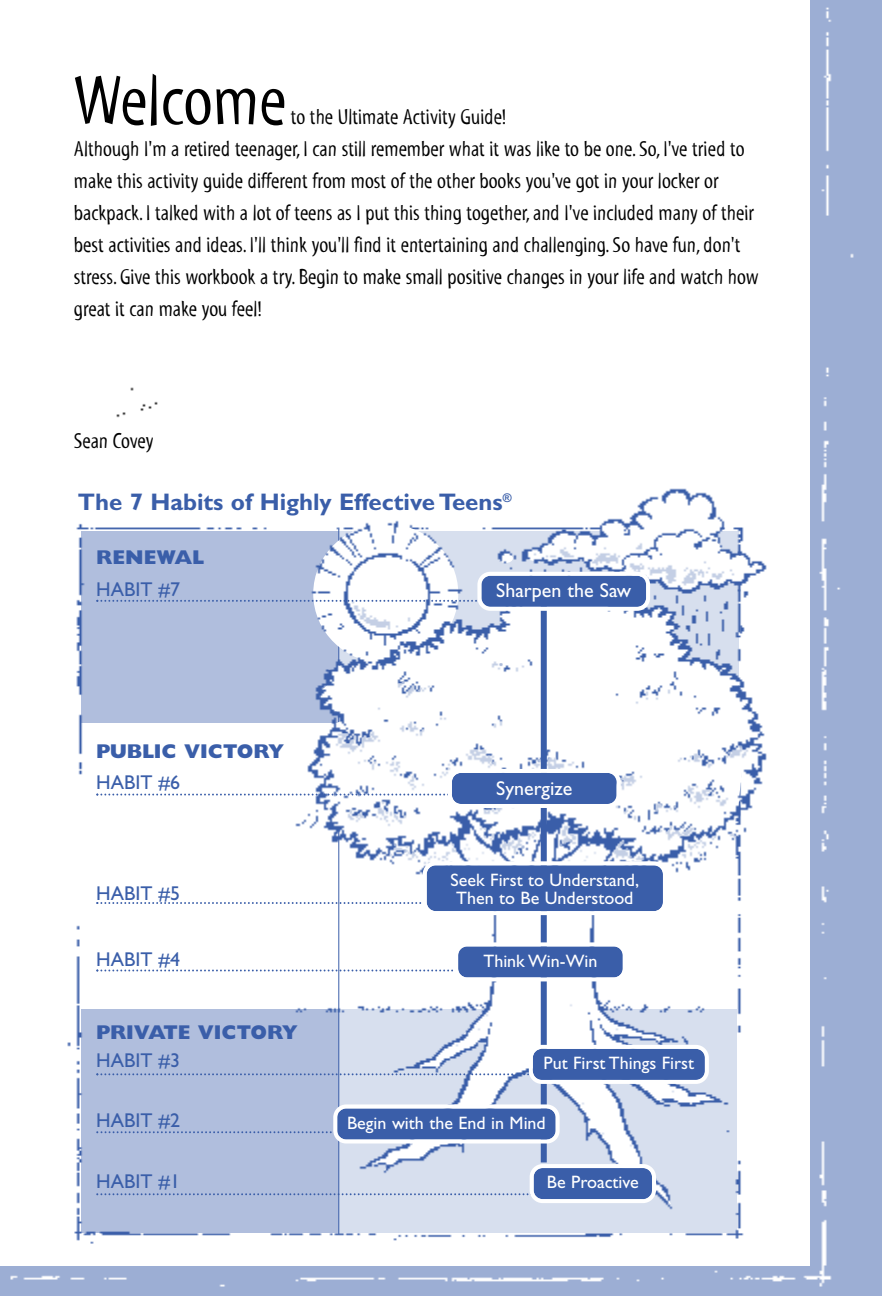
<style>
.page{position:relative;width:882px;height:1296px;background:#9caed4}
.page>*{position:absolute;margin:0;border:0;box-sizing:border-box;transform-origin:0 0}
.t1{font:72px "Myriad Tilt";color:#000}
.t2{font:700 24px "Gill Sans";color:#3a5ea9}
.t3{font:22px/32px "Myriad Tilt";color:#000}
.t4{font:800 20px/31.4px "Gill Sans";color:#3a5ea9}
.t5{font:20px "Gill Sans";color:#3a5ea9}
.t6{font:20px "Gill Sans";color:#fff}
.t7{font:18px/18px "Gill Sans";color:#fff;text-align:center}
.s1{font-weight:400}
</style>
<div class="page">
<img style="left:0;top:0;width:854px;height:1280px">
<div style="left:95px;top:335px;width:69px;height:97px;background:#fff"></div>
<img style="left:53px;top:510px;width:165px;height:742px">
<div style="left:218px;top:408px;width:625px;height:62px;background:#fff"></div>
<img style="left:218px;top:470px;width:625px;height:817px">
<div style="left:541px;top:592px;width:6px;height:570px;background:#3a5ea9"></div>
<svg style="left:96px;top:861px;width:571px;height:54px;background:#b8c5e0"></svg>
<svg style="left:96px;top:769px;width:525px;height:39px;background:#c7d1e6"></svg>
<svg style="left:96px;top:507px;width:650px;height:104px;background:#cad3e8"></svg>
<svg style="left:96px;top:942px;width:531px;height:39px;background:#ccd6e9"></svg>
<svg style="left:96px;top:1045px;width:613px;height:39px;background:#a5b5d8"></svg>
<svg style="left:96px;top:1104px;width:464px;height:40px;background:#8fa3ce"></svg>
<svg style="left:96px;top:1164px;width:560px;height:39px;background:#abbada"></svg>
<p class="t1" style="left:74px;top:74px;width:214px">Welcome</p>
<p class="t3" style="left:74px;top:103px;width:686px;text-indent:217px">to the Ultimate Activity Guide!<br>Although I'm a retired teenager, I can still remember what it was like to be one. So, I've tried to make this activity guide different from most of the other books you've got in your locker or backpack. I talked with a lot of teens as I put this thing together, and I've included many of their best activities and ideas. I'll think you'll find it entertaining and challenging. So have fun, don't stress. Give this workbook a try. Begin to make small positive changes in your life and watch how great it can make you feel!</p>
<p class="t3" style="left:74px;top:427px;width:81px">Sean Covey</p>
<p class="t2" style="left:78px;top:493px;width:435px">The 7 Habits of Highly Effective Teens<sup>®</sup></p>
<p class="t4" style="left:96px;top:543px;width:109px">RENEWAL<br><span class="s1">HABIT #7</span></p>
<p class="t6" style="left:496px;top:583px;width:137px">Sharpen the Saw</p>
<p class="t4" style="left:96px;top:738px;width:189px">PUBLIC VICTORY<br><span class="s1">HABIT #6</span></p>
<p class="t5" style="left:96px;top:885px;width:86px">HABIT #5</p>
<p class="t5" style="left:96px;top:952px;width:86px">HABIT #4</p>
<p class="t4" style="left:96px;top:1020px;width:203px;line-height:28.4px">PRIVATE VICTORY<br><span class="s1">HABIT #3</span></p>
<p class="t5" style="left:96px;top:1112px;width:86px">HABIT #2</p>
<p class="t5" style="left:96px;top:1174px;width:86px">HABIT #1</p>
<p class="t6" style="left:496px;top:780px;width:78px">Synergize</p>
<p class="t7" style="left:451px;top:872px;width:190px">Seek First to Understand,<br>Then to Be Understood</p>
<p class="t7" style="left:484px;top:953px;width:115px">Think Win-Win</p>
<p class="t7" style="left:544px;top:1056px;width:152px">Put First Things First</p>
<p class="t7" style="left:347px;top:1115px;width:200px">Begin with the End in Mind</p>
<p class="t7" style="left:547px;top:1174px;width:93px">Be Proactive</p>
</div>
